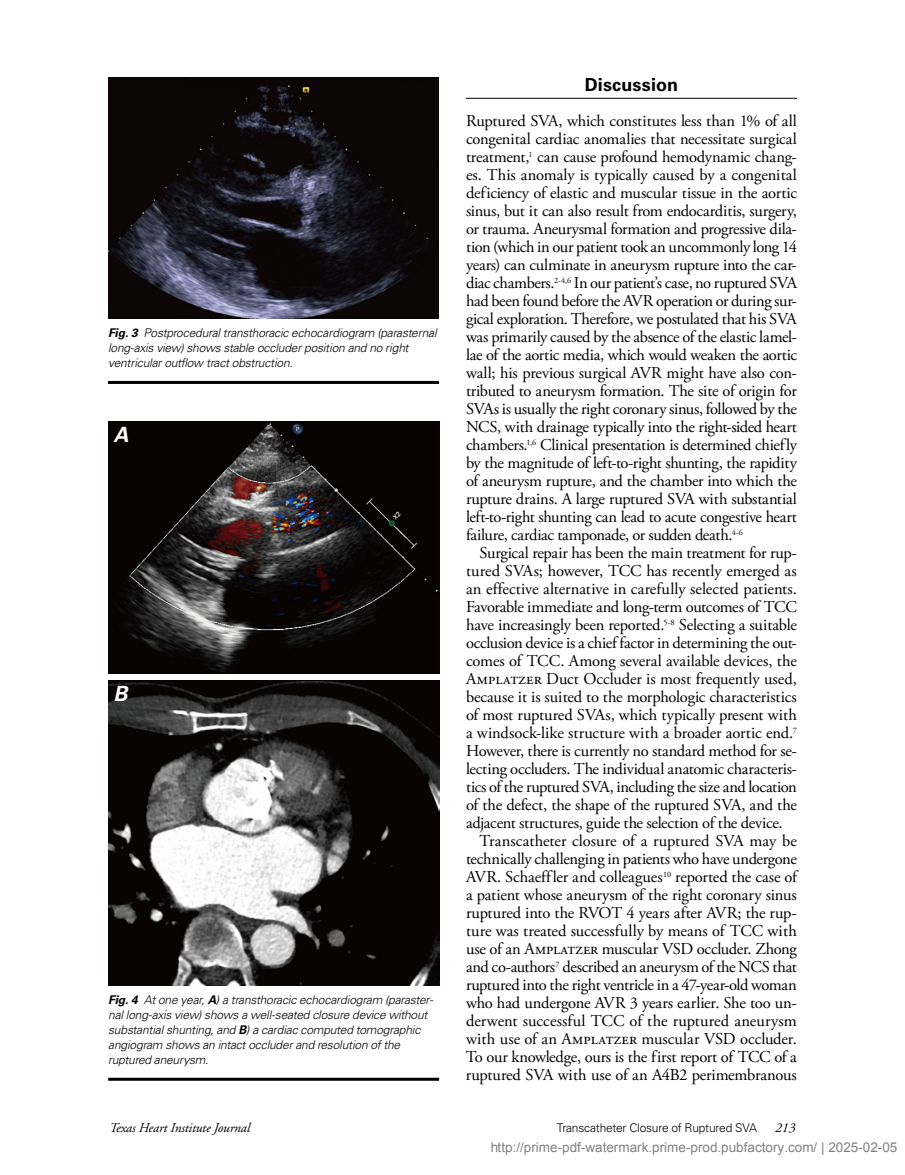
<style>
.page{position:relative;width:905px;height:1175px;background:#fff}
.page>*{position:absolute;margin:0;border:0;box-sizing:border-box;transform-origin:0 0}
.t1{font:italic 700 21px "Univers LT";color:#fff}
.t2{font:700 18px "Univers LT";letter-spacing:.01em;color:#000}
.t3{font:16.5px/18px "Adobe Garamond Pro";letter-spacing:-.015em;color:#000;text-align:justify}
.t4{font:16.5px "Adobe Garamond Pro";letter-spacing:-.035em;color:#000}
.t5{font:16.5px "Adobe Garamond Pro";letter-spacing:.005em;color:#000}
.t6{font:13.5px "Arial";color:rgb(0 0 0/.5)}
.t7{font:italic 13.5px "Adobe Garamond";letter-spacing:-.01em;color:#000}
.t8{font:italic 300 12px/15px "Univers LT";letter-spacing:-.015em;color:#000}
.t9{font:300 12px "Univers LT";letter-spacing:-.02em;color:#000}
.s1{font-weight:700}
</style>
<div class="page">
<hr style="left:466px;top:98px;width:330px;height:1px;background:#000">
<hr style="left:108px;top:381px;width:331px;height:3px;background:#000">
<hr style="left:108px;top:1077px;width:331px;height:3px;background:#000">
<img style="left:108px;top:78px;width:331px;height:241px">
<img style="left:108px;top:421px;width:331px;height:252px">
<img style="left:108px;top:680px;width:331px;height:305px">
<p class="t8" style="left:108px;top:326px;width:330px"><span class="s1">Fig. 3</span> Postprocedural transthoracic echocardiogram (parasternal long-axis view) shows stable occluder position and no right ventricular outflow tract obstruction.</p>
<p class="t1" style="left:114px;top:422px;width:17px">A</p>
<p class="t1" style="left:114px;top:681px;width:16px">B</p>
<p class="t8" style="left:108px;top:992px;width:327px"><span class="s1">Fig. 4</span> At one year, <span class="s1">A</span>) a transthoracic echocardiogram (paraster&shy;nal long-axis view) shows a well-seated closure device without substantial shunting, and <span class="s1">B</span>) a cardiac computed tomographic angiogram shows an intact occluder and resolution of the ruptured aneurysm.</p>
<p class="t2" style="left:585px;top:74px;width:95px">Discussion</p>
<p class="t3" style="left:466px;top:112px;width:332px">Ruptured SVA, which constitutes less than 1% of all congenital cardiac anomalies that necessitate surgical treatment,<sup>1</sup> can cause profound hemodynamic chang&shy;es. This anomaly is typically caused by a congenital deficiency of elastic and muscular tissue in the aortic sinus, but it can also result from endocarditis, surgery, or trauma. Aneurysmal formation and progressive dila&shy;tion (which in our patient took an uncommonly long 14 years) can culminate in aneurysm rupture into the car&shy;diac chambers.<sup>2-4,6</sup> In our patient’s case, no ruptured SVA had been found before the AVR operation or during sur&shy;gical exploration. Therefore, we postulated that his SVA was primarily caused by the absence of the elastic lamel&shy;lae of the aortic media, which would weaken the aortic wall; his previous surgical AVR might have also con&shy;tributed to aneurysm formation. The site of origin for SVAs is usually the right coronary sinus, followed by the NCS, with drainage typically into the right-sided heart chambers.<sup>1,6</sup> Clinical presentation is determined chiefly by the magnitude of left-to-right shunting, the rapidity of aneurysm rupture, and the chamber into which the rupture drains. A large ruptured SVA with substantial left-to-right shunting can lead to acute congestive heart failure, cardiac tamponade, or sudden death.<sup>4-6</sup></p>
<p class="t3" style="left:479px;top:544px;width:319px">Surgical repair has been the main treatment for rup-</p>
<p class="t3" style="left:466px;top:562px;width:332px">tured SVAs; however, TCC has recently emerged as</p>
<p class="t3" style="left:466px;top:580px;width:332px">an effective alternative in carefully selected patients.</p>
<p class="t4" style="left:466px;top:597px;width:332px">Favorable immediate and long-term outcomes of TCC</p>
<p class="t3" style="left:466px;top:616px;width:332px">have increasingly been reported.<sup>5-8</sup> Selecting a suitable</p>
<p class="t3" style="left:466px;top:634px;width:332px">occlusion device is a chief factor in determining the out-</p>
<p class="t3" style="left:466px;top:652px;width:332px">comes of TCC. Among several available devices, the</p>
<p class="t3" style="left:466px;top:670px;width:332px">Amplatzer Duct Occluder is most frequently used,</p>
<p class="t3" style="left:466px;top:688px;width:332px">because it is suited to the morphologic characteristics</p>
<p class="t3" style="left:466px;top:706px;width:332px">of most ruptured SVAs, which typically present with</p>
<p class="t3" style="left:466px;top:724px;width:332px">a windsock-like structure with a broader aortic end.<sup>7</sup></p>
<p class="t3" style="left:466px;top:742px;width:332px">However, there is currently no standard method for se-</p>
<p class="t3" style="left:466px;top:760px;width:332px">lecting occluders. The individual anatomic characteris-</p>
<p class="t3" style="left:466px;top:778px;width:332px">tics of the ruptured SVA, including the size and location</p>
<p class="t3" style="left:466px;top:796px;width:332px">of the defect, the shape of the ruptured SVA, and the</p>
<p class="t3" style="left:466px;top:814px;width:318px">adjacent structures, guide the selection of the device.</p>
<p class="t3" style="left:479px;top:832px;width:319px">Transcatheter closure of a ruptured SVA may be</p>
<p class="t3" style="left:466px;top:850px;width:332px">technically challenging in patients who have undergone</p>
<p class="t3" style="left:466px;top:868px;width:332px">AVR. Schaeffler and colleagues<sup>10</sup> reported the case of</p>
<p class="t3" style="left:466px;top:886px;width:332px">a patient whose aneurysm of the right coronary sinus</p>
<p class="t3" style="left:466px;top:904px;width:332px">ruptured into the RVOT 4 years after AVR; the rup-</p>
<p class="t3" style="left:466px;top:922px;width:332px">ture was treated successfully by means of TCC with</p>
<p class="t3" style="left:466px;top:940px;width:332px">use of an Amplatzer muscular VSD occluder. Zhong</p>
<p class="t3" style="left:466px;top:958px;width:332px">and co-authors<sup>7</sup> described an aneurysm of the NCS that</p>
<p class="t4" style="left:466px;top:975px;width:332px">ruptured into the right ventricle in a 47-year-old woman</p>
<p class="t3" style="left:466px;top:994px;width:332px">who had undergone AVR 3 years earlier. She too un-</p>
<p class="t3" style="left:466px;top:1012px;width:332px">derwent successful TCC of the ruptured aneurysm</p>
<p class="t5" style="left:466px;top:1029px;width:332px">with use of an Amplatzer muscular VSD occluder.</p>
<p class="t3" style="left:466px;top:1048px;width:332px">To our knowledge, ours is the first report of TCC of a</p>
<p class="t3" style="left:466px;top:1066px;width:332px">ruptured SVA with use of an A4B2 perimembranous</p>
<p class="t7" style="left:110px;top:1120px;width:142px">Texas Heart Institute Journal</p>
<p class="t9" style="left:556px;top:1120px;width:202px">Transcatheter Closure of Ruptured SVA</p>
<p class="t7" style="left:775px;top:1120px;width:22px">213</p>
<p class="t6" style="left:490px;top:1140px;width:409px">http://prime-pdf-watermark.prime-prod.pubfactory.com/ | 2025-02-05</p>
</div>
